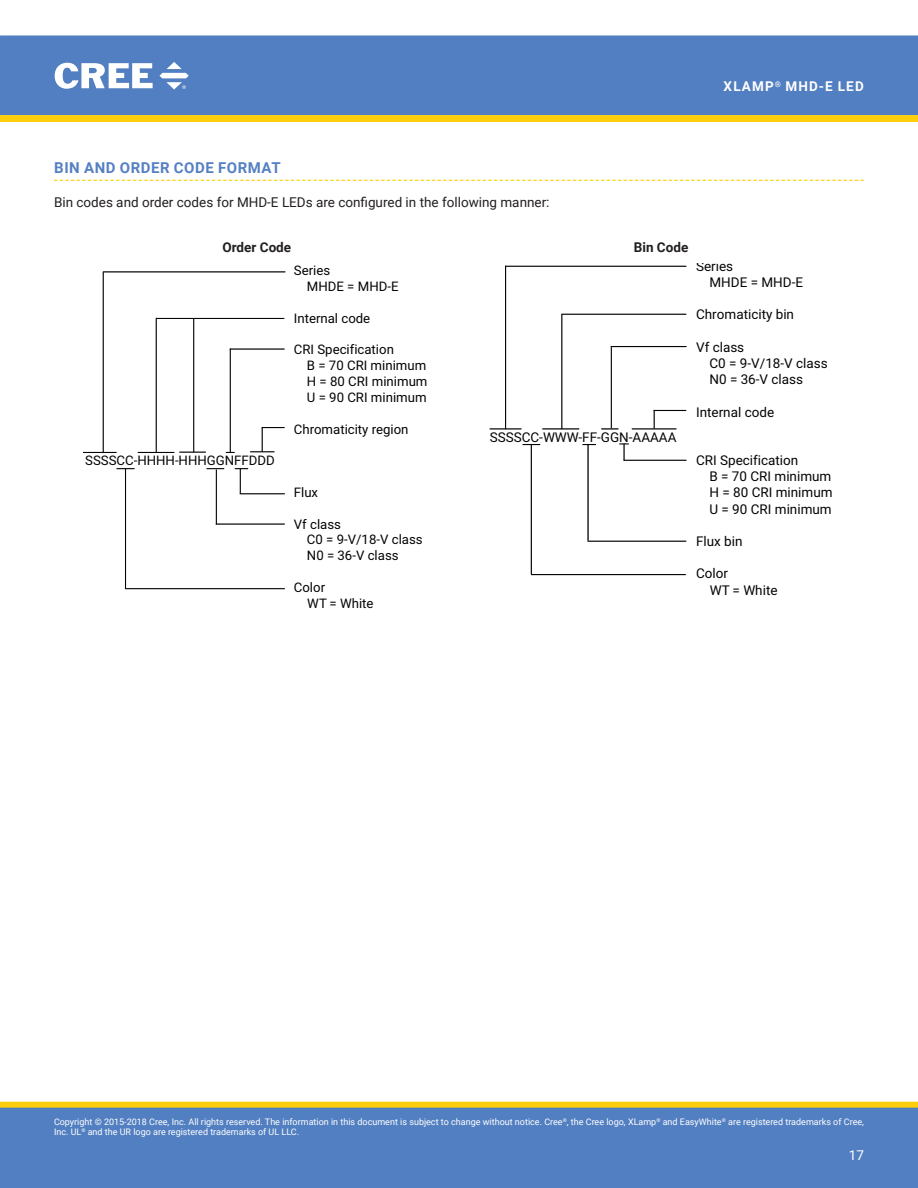
<style>
.page{position:relative;width:918px;height:1188px;background:#fff}
.page>*{position:absolute;margin:0;border:0;box-sizing:border-box;transform-origin:0 0}
.Section_heading_with{font:700 15px "Roboto";letter-spacing:.035em;color:#5580c3}
.t1{font:13.5px/16.2px "Roboto";color:#040503}
.t2{font:13.5px "Roboto";color:#231f20}
.t3{font:700 13.5px "Roboto";color:#231f20}
.t4{font:700 13.5px "Roboto";letter-spacing:.085em;color:#fff}
.t5{font:13.5px "Roboto";color:#fff}
.t6{font:13.2px/15.9px "Roboto";color:#040503}
.t7{font:9px/10.8px "Roboto";color:#fff}
</style>
<div class="page">
<div style="left:1px;top:36px;width:916px;height:78px;background:#527fc1"></div>
<div style="left:0;top:35px;width:918px;height:80px;border:1px solid #527fc1"></div>
<svg style="left:55px;top:63px;width:98px;height:26px"></svg>
<svg style="left:159px;top:62px;width:30px;height:28px"></svg>
<div style="left:1px;top:1102px;width:916px;height:6px;background:#fcce0b"></div>
<div style="left:0;top:1102px;width:918px;height:6px;border:1px solid #fcce0b"></div>
<div style="left:0;top:1108px;width:918px;height:80px;background:#527fc1"></div>
<svg style="left:0;top:115px;width:918px;height:7px;background:#fbce0d"></svg>
<svg style="left:54px;top:180px;width:810px;height:1px"></svg>
<svg style="left:117px;top:468px;width:18px;height:1px"></svg>
<hr style="left:125px;top:469px;width:1px;height:120px;background:#040503">
<hr style="left:125px;top:588px;width:160px;height:1px;background:#040503">
<hr style="left:230px;top:349px;width:1px;height:104px;background:#040503">
<hr style="left:230px;top:348px;width:55px;height:2px;background:#040503">
<hr style="left:216px;top:470px;width:1px;height:54px;background:#040503">
<hr style="left:216px;top:523px;width:69px;height:2px;background:#040503">
<hr style="left:83px;top:452px;width:34px;height:1px;background:#040503">
<hr style="left:103px;top:272px;width:1px;height:180px;background:#040503">
<hr style="left:103px;top:271px;width:182px;height:1px;background:#040503">
<svg style="left:207px;top:468px;width:17px;height:1px"></svg>
<hr style="left:138px;top:452px;width:36px;height:1px;background:#040503">
<svg style="left:235px;top:468px;width:13px;height:26px"></svg>
<hr style="left:240px;top:493px;width:45px;height:1px;background:#040503">
<svg style="left:179px;top:452px;width:27px;height:1px"></svg>
<hr style="left:156px;top:318px;width:1px;height:134px;background:#040503">
<hr style="left:157px;top:318px;width:127px;height:1px;background:#040503">
<hr style="left:193px;top:319px;width:1px;height:133px;background:#040503">
<svg style="left:250px;top:427px;width:35px;height:25px"></svg>
<svg style="left:601px;top:428px;width:17px;height:2px"></svg>
<svg style="left:523px;top:444px;width:17px;height:1px"></svg>
<hr style="left:531px;top:445px;width:1px;height:129px;background:#040503">
<hr style="left:531px;top:574px;width:155px;height:1px;background:#040503">
<svg style="left:654px;top:411px;width:1px;height:17px"></svg>
<hr style="left:654px;top:410px;width:32px;height:1px;background:#040503">
<hr style="left:587px;top:445px;width:2px;height:96px;background:#040503">
<hr style="left:588px;top:541px;width:98px;height:1px;background:#040503">
<hr style="left:561px;top:314px;width:1px;height:115px;background:#040503">
<hr style="left:561px;top:314px;width:125px;height:1px;background:#040503">
<hr style="left:490px;top:428px;width:31px;height:2px;background:#040503">
<hr style="left:505px;top:266px;width:1px;height:163px;background:#040503">
<hr style="left:506px;top:266px;width:180px;height:1px;background:#040503">
<svg style="left:582px;top:444px;width:14px;height:1px"></svg>
<hr style="left:611px;top:346px;width:76px;height:1px;background:#040503">
<hr style="left:611px;top:347px;width:1px;height:81px;background:#040503">
<hr style="left:632px;top:428px;width:44px;height:2px;background:#040503">
<hr style="left:542px;top:428px;width:37px;height:2px;background:#040503">
<svg style="left:619px;top:444px;width:10px;height:17px"></svg>
<hr style="left:624px;top:460px;width:62px;height:1px;background:#040503">
<h2 class="t4" style="left:724px;top:77px;width:142px">XLAMP<sup>®</sup> MHD-E LED</h2>
<p class="Section_heading_with" style="left:54px;top:157px;width:228px">BIN AND ORDER CODE FORMAT</p>
<p class="t2" style="left:54px;top:192px;width:497px">Bin codes and order codes for MHD-E LEDs are configured in the following manner:</p>
<p class="t3" style="left:223px;top:238px;width:70px">Order Code</p>
<p class="t3" style="left:634px;top:238px;width:56px">Bin Code</p>
<p class="t6" style="left:85px;top:452px;width:191px">SSSSCC-HHHH-HHHGGNFFDDD</p>
<p class="t6" style="left:307px;top:262px;width:93px;text-indent:-13px">Series<br>MHDE = MHD-E</p>
<p class="t6" style="left:294px;top:310px;width:78px">Internal code</p>
<p class="t6" style="left:307px;top:341px;width:122px;text-indent:-13px">CRI Specification<br>B = 70 CRI minimum<br>H = 80 CRI minimum<br>U = 90 CRI minimum</p>
<p class="t6" style="left:294px;top:420px;width:116px">Chromaticity region</p>
<p class="t6" style="left:294px;top:484px;width:26px">Flux</p>
<p class="t6" style="left:307px;top:516px;width:117px;text-indent:-13px">Vf class<br>C0 = 9-V/18-V class<br>N0 = 36-V class</p>
<p class="t6" style="left:307px;top:579px;width:68px;text-indent:-13px">Color<br>WT = White</p>
<p class="t1" style="left:490px;top:428px;width:188px">SSSSCC-WWW-FF-GGN-AAAAA</p>
<p class="t1" style="left:709px;top:258px;width:95px;text-indent:-13px">Series<br>MHDE = MHD-E</p>
<p class="t1" style="left:696px;top:306px;width:99px">Chromaticity bin</p>
<p class="t1" style="left:709px;top:338px;width:120px;text-indent:-13px">Vf class<br>C0 = 9-V/18-V class<br>N0 = 36-V class</p>
<p class="t1" style="left:696px;top:403px;width:80px">Internal code</p>
<p class="t1" style="left:709px;top:452px;width:125px;text-indent:-13px">CRI Specification<br>B = 70 CRI minimum<br>H = 80 CRI minimum<br>U = 90 CRI minimum</p>
<p class="t1" style="left:696px;top:533px;width:48px">Flux bin</p>
<p class="t1" style="left:710px;top:565px;width:69px;text-indent:-14px">Color<br>WT = White</p>
<p class="t7" style="left:54px;top:1116px;width:812px">Copyright © 2015-2018 Cree, Inc. All rights reserved. The information in this document is subject to change without notice. Cree<sup>®</sup>, the Cree logo, XLamp<sup>®</sup> and EasyWhite<sup>®</sup> are registered trademarks of Cree,<br>Inc. UL<sup>®</sup> and the UR logo are registered trademarks of UL LLC.</p>
<h2 class="t5" style="left:849px;top:1145px;width:17px">17</h2>
</div>
